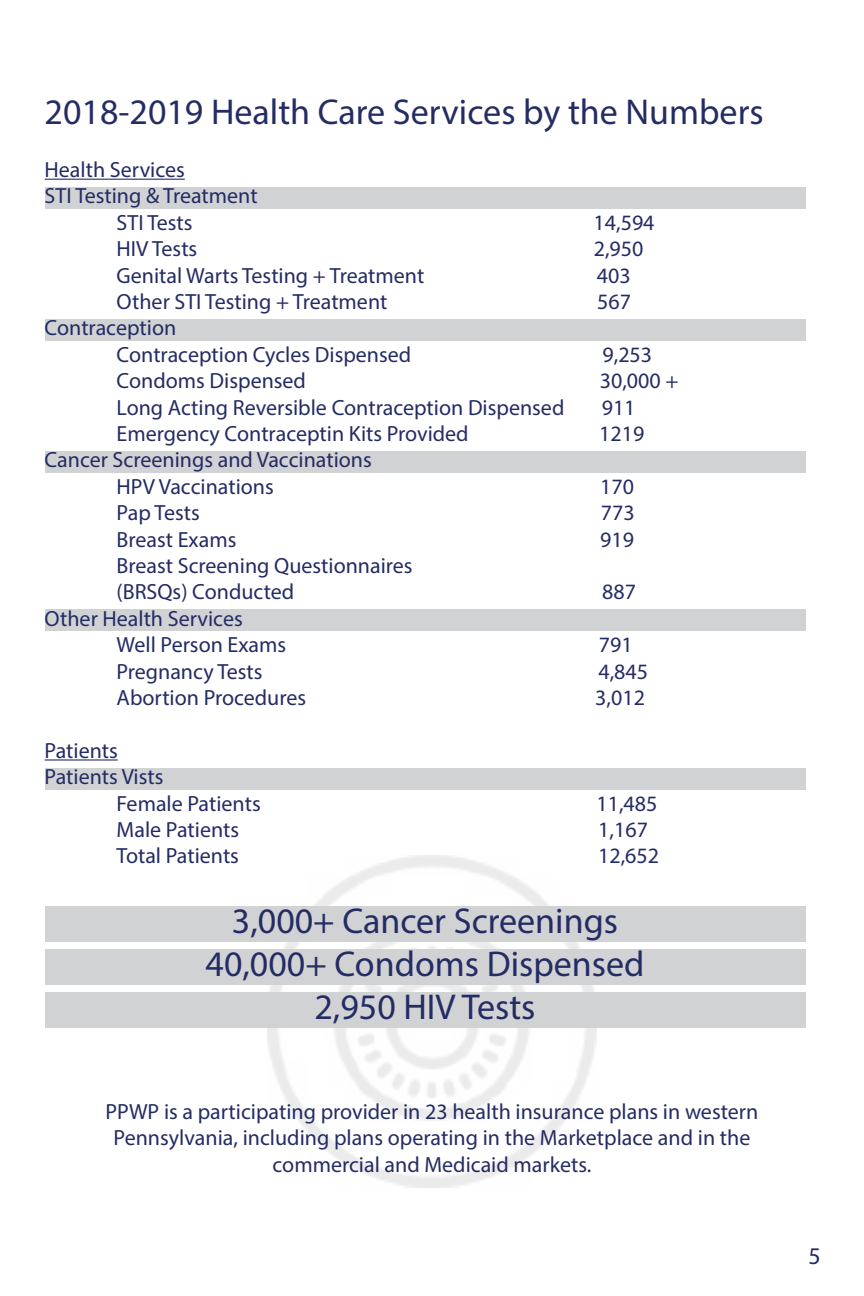
<style>
.page{position:relative;width:864px;height:1296px;background:#fff}
.page>*{position:absolute;margin:0;border:0;box-sizing:border-box;transform-origin:0 0}
.t1{font:36px/43.2px "Myriad Pro";color:#242c64;text-align:center}
.t2{font:24px "Myriad Pro";color:#242c64}
.t3{font:22px/26.4px "Myriad Pro";color:#242c64}
</style>
<div class="page">
<hr style="left:45px;top:179px;width:140px;height:1px;background:#242c64">
<div style="left:45px;top:187px;width:760px;height:22px;background:#d1d2d4"></div>
<div style="left:45px;top:319px;width:760px;height:22px;background:#d1d2d4"></div>
<div style="left:45px;top:451px;width:760px;height:22px;background:#d1d2d4"></div>
<div style="left:45px;top:609px;width:760px;height:22px;background:#d1d2d4"></div>
<hr style="left:45px;top:759px;width:73px;height:2px;background:#242c64">
<div style="left:45px;top:768px;width:760px;height:22px;background:#d1d2d4"></div>
<div style="left:45px;top:906px;width:760px;height:36px;background:#d1d2d4"></div>
<div style="left:45px;top:949px;width:760px;height:36px;background:#d1d2d4"></div>
<div style="left:45px;top:992px;width:760px;height:36px;background:#d1d2d4"></div>
<h1 class="t1" style="left:45px;top:90px;width:721px">2018-2019 Health Care Services by the Numbers</h1>
<p class="t3" style="left:45px;top:156px;width:142px">Health Services</p>
<p class="t3" style="left:45px;top:182px;width:215px">STI Testing &amp; Treatment</p>
<p class="t3" style="left:117px;top:209px;width:77px">STI Tests</p>
<p class="t3" style="left:594px;top:209px;width:62px">14,594</p>
<p class="t3" style="left:117px;top:235px;width:82px">HIV Tests</p>
<p class="t3" style="left:594px;top:235px;width:51px">2,950</p>
<p class="t3" style="left:117px;top:262px;width:309px">Genital Warts Testing + Treatment</p>
<p class="t3" style="left:597px;top:262px;width:35px">403</p>
<p class="t3" style="left:117px;top:288px;width:272px">Other STI Testing + Treatment</p>
<p class="t3" style="left:597px;top:288px;width:35px">567</p>
<p class="t3" style="left:117px;top:314px;width:296px;text-indent:-72px">Contraception<br>Contraception Cycles Dispensed</p>
<p class="t3" style="left:602px;top:341px;width:51px">9,253</p>
<p class="t3" style="left:117px;top:367px;width:191px">Condoms Dispensed</p>
<p class="t3" style="left:600px;top:367px;width:80px">30,000 +</p>
<p class="t3" style="left:117px;top:394px;width:449px">Long Acting Reversible Contraception Dispensed</p>
<p class="t3" style="left:602px;top:394px;width:35px">911</p>
<p class="t3" style="left:117px;top:420px;width:354px">Emergency Contraceptin Kits Provided</p>
<p class="t3" style="left:599px;top:420px;width:47px">1219</p>
<p class="t3" style="left:117px;top:446px;width:257px;text-indent:-72px">Cancer Screenings and Vaccinations<br>HPV Vaccinations</p>
<p class="t3" style="left:600px;top:473px;width:35px">170</p>
<p class="t3" style="left:117px;top:499px;width:85px">Pap Tests</p>
<p class="t3" style="left:601px;top:499px;width:35px">773</p>
<p class="t3" style="left:117px;top:526px;width:121px">Breast Exams</p>
<p class="t3" style="left:600px;top:526px;width:35px">919</p>
<p class="t3" style="left:117px;top:552px;width:298px">Breast Screening Questionnaires (BRSQs) Conducted</p>
<p class="t3" style="left:602px;top:578px;width:35px">887</p>
<p class="t3" style="left:117px;top:605px;width:171px;text-indent:-72px">Other Health Services<br>Well Person Exams</p>
<p class="t3" style="left:599px;top:631px;width:35px">791</p>
<p class="t3" style="left:117px;top:658px;width:148px">Pregnancy Tests</p>
<p class="t3" style="left:598px;top:658px;width:51px">4,845</p>
<p class="t3" style="left:117px;top:684px;width:191px">Abortion Procedures</p>
<p class="t3" style="left:595px;top:684px;width:51px">3,012</p>
<p class="t3" style="left:45px;top:737px;width:75px">Patients</p>
<p class="t3" style="left:45px;top:763px;width:120px">Patients Vists</p>
<p class="t3" style="left:117px;top:790px;width:146px">Female Patients</p>
<p class="t3" style="left:597px;top:790px;width:62px">11,485</p>
<p class="t3" style="left:117px;top:816px;width:124px">Male Patients</p>
<p class="t3" style="left:598px;top:816px;width:51px">1,167</p>
<p class="t3" style="left:117px;top:842px;width:124px">Total Patients</p>
<p class="t3" style="left:598px;top:842px;width:62px">12,652</p>
<h1 class="t1" style="left:206px;top:899px;width:440px">3,000+ Cancer Screenings<br>40,000+ Condoms Dispensed<br>2,950 HIV Tests</h1>
<p class="t3" style="left:106px;top:1098px;width:654px;text-align:center">PPWP is a participating provider in 23 health insurance plans in western<br>Pennsylvania, including plans operating in the Marketplace and in the commercial and Medicaid markets.</p>
<p class="t2" style="left:809px;top:1241px;width:14px">5</p>
</div>
